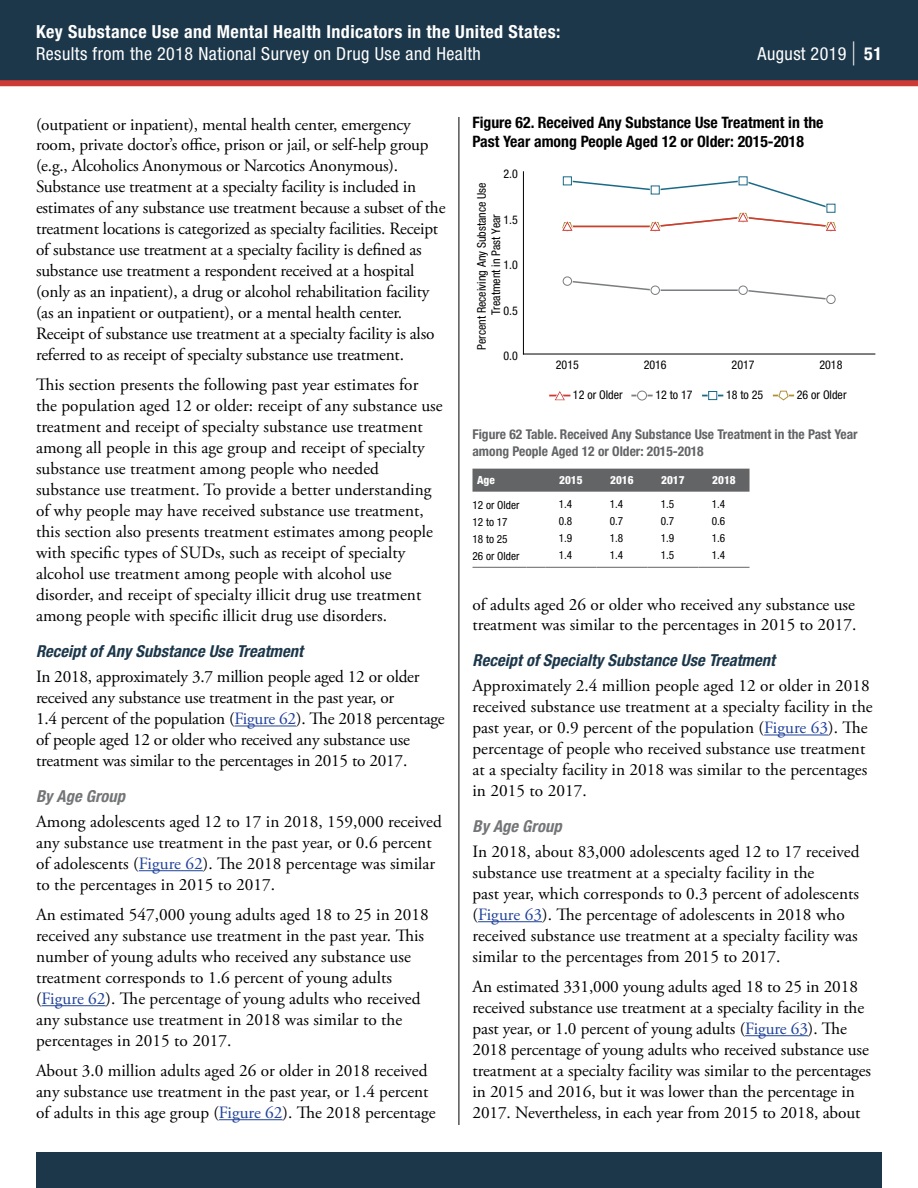
<style>
.page{position:relative;width:918px;height:1188px;background:#fff}
.page>*{position:absolute;margin:0;border:0;box-sizing:border-box;transform-origin:0 0}
.t1{font:condensed 18px "Helvetica Neue LT Std";letter-spacing:.025em;color:#fff}
.t2{font:700 condensed 18px "Helvetica Neue LT Std";letter-spacing:.025em;color:#fff}
.t3{font:17.25px/21px "Adobe Garamond Pro";color:#000}
.t4{font:italic 700 condensed 16.5px "Helvetica Neue LT Std";letter-spacing:.005em;color:#1c374a}
.t5{font:italic 700 condensed 16.5px "Helvetica Neue LT Std";letter-spacing:.005em;color:#737577}
.t6{font:700 condensed 15.75px/18.8px "Helvetica Neue LT Std";color:#000}
.t7{font:700 condensed 13.5px/16.5px "Helvetica Neue LT Std";color:#636466}
.t8{font:condensed 12px "Helvetica Neue LT Std";color:#000}
.t9{font:condensed 12px/14.4px "Helvetica Neue LT Std";color:#010101;text-align:center}
.t10{font:condensed 11.25px "Helvetica Neue LT Std";letter-spacing:.005em;color:#000}
.t11{font:800 condensed 11.25px "Helvetica Neue LT Std";letter-spacing:.005em;color:#fff}
.s1{font-size:32.4px}
.s2{font-weight:700}
.s3{color:#1f419a}
</style>
<div class="page">
<div style="left:0;top:0;width:918px;height:81px;background:#1c374a"></div>
<div style="left:36px;top:1152px;width:846px;height:36px;background:#1c374a"></div>
<hr style="left:459px;top:117px;width:1px;height:1008px;background:#000">
<div style="left:0;top:80px;width:918px;height:6px;background:#ce3a36"></div>
<hr style="left:234px;top:726px;width:62px;height:1px;background:#1f419a">
<hr style="left:139px;top:870px;width:64px;height:1px;background:#1f419a">
<hr style="left:42px;top:1005px;width:64px;height:1px;background:#1f419a">
<hr style="left:219px;top:1119px;width:64px;height:1px;background:#1f419a">
<hr style="left:764px;top:735px;width:64px;height:1px;background:#1f419a">
<hr style="left:478px;top:921px;width:64px;height:1px;background:#1f419a">
<hr style="left:745px;top:1035px;width:63px;height:1px;background:#1f419a">
<img style="left:522px;top:171px;width:354px;height:230px">
<div style="left:472px;top:469px;width:278px;height:23px;background:#636466"></div>
<hr style="left:545px;top:567px;width:51px;height:1px;background:#636466">
<hr style="left:596px;top:567px;width:51px;height:1px;background:#636466">
<hr style="left:647px;top:567px;width:51px;height:1px;background:#636466">
<hr style="left:698px;top:567px;width:52px;height:1px;background:#636466">
<hr style="left:472px;top:567px;width:54px;height:1px;background:#636466">
<svg style="left:526px;top:567px;width:19px;height:1px"></svg>
<p class="t2" style="left:36px;top:21px;width:526px">Key Substance Use and Mental Health Indicators in the United States:</p>
<p class="t1" style="left:36px;top:43px;width:446px">Results from the 2018 National Survey on Drug Use and Health</p>
<p class="t1" style="left:758px;top:43px;width:126px">August 2019 <span class="s1">|</span> <span class="s2">51</span></p>
<p class="t3" style="left:36px;top:114px;width:411px">(outpatient or inpatient), mental health center, emergency room, private doctor’s office, prison or jail, or self-help group (e.g., Alcoholics Anonymous or Narcotics Anonymous).<br>Substance use treatment at a specialty facility is included in estimates of any substance use treatment because a subset of the treatment locations is categorized as specialty facilities. Receipt of substance use treatment at a specialty facility is defined as substance use treatment a respondent received at a hospital (only as an inpatient), a drug or alcohol rehabilitation facility (as an inpatient or outpatient), or a mental health center.<br>Receipt of substance use treatment at a specialty facility is also referred to as receipt of specialty substance use treatment.</p>
<p class="t3" style="left:36px;top:375px;width:408px">This section presents the following past year estimates for the population aged 12 or older: receipt of any substance use treatment and receipt of specialty substance use treatment among all people in this age group and receipt of specialty substance use treatment among people who needed substance use treatment. To provide a better understanding of why people may have received substance use treatment, this section also presents treatment estimates among people with specific types of SUDs, such as receipt of specialty alcohol use treatment among people with alcohol use disorder, and receipt of specialty illicit drug use treatment among people with specific illicit drug use disorders.</p>
<h4 class="t4" style="left:36px;top:641px;width:269px">Receipt of Any Substance Use Treatment</h4>
<p class="t3" style="left:36px;top:667px;width:410px">In 2018, approximately 3.7 million people aged 12 or older received any substance use treatment in the past year, or<br>1.4 percent of the population (<span class="s3">Figure 62</span>). The 2018 percentage of people aged 12 or older who received any substance use treatment was similar to the percentages in 2015 to 2017.</p>
<h4 class="t5" style="left:36px;top:786px;width:91px">By Age Group</h4>
<p class="t3" style="left:36px;top:812px;width:407px">Among adolescents aged 12 to 17 in 2018, 159,000 received any substance use treatment in the past year, or 0.6 percent of adolescents (<span class="s3">Figure 62</span>). The 2018 percentage was similar to the percentages in 2015 to 2017.</p>
<p class="t3" style="left:36px;top:905px;width:394px">An estimated 547,000 young adults aged 18 to 25 in 2018 received any substance use treatment in the past year. This number of young adults who received any substance use treatment corresponds to 1.6 percent of young adults (<span class="s3">Figure 62</span>). The percentage of young adults who received any substance use treatment in 2018 was similar to the percentages in 2015 to 2017.</p>
<p class="t3" style="left:36px;top:1061px;width:401px">About 3.0 million adults aged 26 or older in 2018 received any substance use treatment in the past year, or 1.4 percent of adults in this age group (<span class="s3">Figure 62</span>). The 2018 percentage</p>
<p class="t6" style="left:472px;top:113px;width:353px">Figure 62. Received Any Substance Use Treatment in the<br>Past Year among People Aged 12 or Older: 2015-2018</p>
<p class="t9" style="left:474px;top:350px;width:169px;rotate:-90deg">Percent Receiving Any Substance Use<br>Treatment in Past Year</p>
<p class="t8" style="left:504px;top:349px;width:16px">0.0</p>
<p class="t8" style="left:504px;top:167px;width:16px">2.0</p>
<p class="t8" style="left:504px;top:212px;width:16px">1.5</p>
<p class="t8" style="left:504px;top:258px;width:16px">1.0</p>
<p class="t8" style="left:504px;top:303px;width:16px">0.5</p>
<p class="t8" style="left:556px;top:358px;width:25px">2015</p>
<p class="t8" style="left:644px;top:358px;width:25px">2016</p>
<p class="t8" style="left:732px;top:358px;width:25px">2017</p>
<p class="t8" style="left:819px;top:358px;width:25px">2018</p>
<p class="t8" style="left:573px;top:388px;width:51px">12 or Older</p>
<p class="t8" style="left:655px;top:388px;width:39px">12 to 17</p>
<p class="t8" style="left:726px;top:388px;width:39px">18 to 25</p>
<p class="t8" style="left:797px;top:388px;width:51px">26 or Older</p>
<p class="t7" style="left:472px;top:426px;width:387px">Figure 62 Table. Received Any Substance Use Treatment in the Past Year among People Aged 12 or Older: 2015-2018</p>
<p class="t11" style="left:477px;top:473px;width:19px">Age</p>
<p class="t11" style="left:559px;top:473px;width:25px">2015</p>
<p class="t11" style="left:610px;top:473px;width:25px">2016</p>
<p class="t11" style="left:661px;top:473px;width:25px">2017</p>
<p class="t11" style="left:712px;top:473px;width:25px">2018</p>
<p class="t10" style="left:472px;top:498px;width:48px">12 or Older</p>
<p class="t10" style="left:559px;top:497px;width:15px">1.4</p>
<p class="t10" style="left:610px;top:497px;width:15px">1.4</p>
<p class="t10" style="left:661px;top:497px;width:15px">1.5</p>
<p class="t10" style="left:712px;top:497px;width:15px">1.4</p>
<p class="t10" style="left:472px;top:515px;width:37px">12 to 17</p>
<p class="t10" style="left:559px;top:514px;width:15px">0.8</p>
<p class="t10" style="left:610px;top:514px;width:15px">0.7</p>
<p class="t10" style="left:661px;top:514px;width:15px">0.7</p>
<p class="t10" style="left:712px;top:514px;width:15px">0.6</p>
<p class="t10" style="left:472px;top:532px;width:37px">18 to 25</p>
<p class="t10" style="left:559px;top:532px;width:15px">1.9</p>
<p class="t10" style="left:610px;top:532px;width:15px">1.8</p>
<p class="t10" style="left:661px;top:532px;width:15px">1.9</p>
<p class="t10" style="left:712px;top:532px;width:15px">1.6</p>
<p class="t10" style="left:472px;top:549px;width:48px">26 or Older</p>
<p class="t10" style="left:559px;top:549px;width:15px">1.4</p>
<p class="t10" style="left:610px;top:549px;width:15px">1.4</p>
<p class="t10" style="left:661px;top:549px;width:15px">1.5</p>
<p class="t10" style="left:712px;top:549px;width:15px">1.4</p>
<p class="t3" style="left:472px;top:594px;width:385px">of adults aged 26 or older who received any substance use treatment was similar to the percentages in 2015 to 2017.</p>
<h4 class="t4" style="left:472px;top:650px;width:304px">Receipt of Specialty Substance Use Treatment</h4>
<p class="t3" style="left:472px;top:676px;width:402px">Approximately 2.4 million people aged 12 or older in 2018 received substance use treatment at a specialty facility in the past year, or 0.9 percent of the population (<span class="s3">Figure 63</span>). The percentage of people who received substance use treatment at a specialty facility in 2018 was similar to the percentages in 2015 to 2017.</p>
<h4 class="t5" style="left:472px;top:816px;width:91px">By Age Group</h4>
<p class="t3" style="left:472px;top:842px;width:389px">In 2018, about 83,000 adolescents aged 12 to 17 received substance use treatment at a specialty facility in the<br>past year, which corresponds to 0.3 percent of adolescents (<span class="s3">Figure 63</span>). The percentage of adolescents in 2018 who received substance use treatment at a specialty facility was similar to the percentages from 2015 to 2017.</p>
<p class="t3" style="left:472px;top:977px;width:400px">An estimated 331,000 young adults aged 18 to 25 in 2018 received substance use treatment at a specialty facility in the past year, or 1.0 percent of young adults (<span class="s3">Figure 63</span>). The 2018 percentage of young adults who received substance use treatment at a specialty facility was similar to the percentages in 2015 and 2016, but it was lower than the percentage in 2017. Nevertheless, in each year from 2015 to 2018, about</p>
</div>
